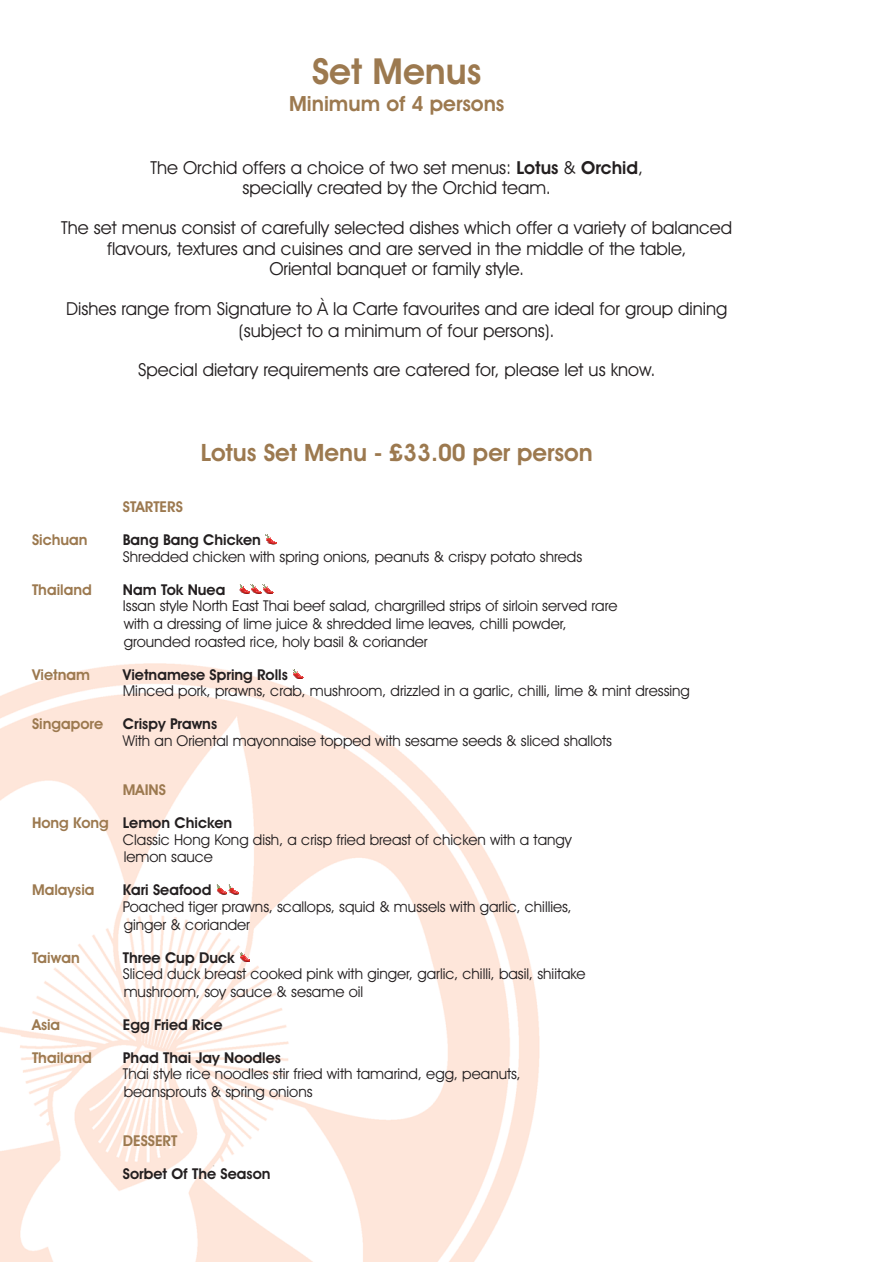
<style>
.page{position:relative;width:893px;height:1262px;background:#fff}
.page>*{position:absolute;margin:0;border:0;box-sizing:border-box;transform-origin:0 0}
.t1{font:700 36px "Avant Garde IT Cby BT";color:#9c794f}
.t2{font:700 24px "Avant Garde IT Cby BT";color:#9c794f}
.t3{font:700 21px "Avant Garde IT Cby BT";color:#9c794f}
.t4{font:18px/21.6px "Avant Garde IT Cby BT";color:#231f20;text-align:center}
.t5{font:15px/17.9px "Avant Garde IT Cby BT";color:#231f20}
.t6{font:700 15px "Avant Garde IT Cby BT";color:#231f20}
.t7{font:700 15px/32.8px "Avant Garde IT Cby BT";color:#9c794f}
.s1{font-weight:700}
.s2{color:#231f20}
</style>
<div class="page">
<img style="left:0;top:663px;width:540px;height:598px">
<svg style="left:266px;top:534px;width:10px;height:11px"></svg>
<svg style="left:239px;top:584px;width:34px;height:10px"></svg>
<svg style="left:293px;top:669px;width:10px;height:11px"></svg>
<svg style="left:216px;top:884px;width:22px;height:11px"></svg>
<svg style="left:239px;top:952px;width:11px;height:10px"></svg>
<h1 class="t1" style="left:312px;top:59px;width:171px">Set Menus</h1>
<h3 class="t3" style="left:289px;top:96px;width:217px">Minimum of 4 persons</h3>
<p class="t4" style="left:150px;top:160px;width:494px;line-height:19.8px">The Orchid offers a choice of two set menus: <span class="s1">Lotus</span> &amp; <span class="s1">Orchid</span>, specially created by the Orchid team.</p>
<p class="t4" style="left:61px;top:218px;width:672px">The set menus consist of carefully selected dishes which offer a variety of balanced flavours, textures and cuisines and are served in the middle of the table,</p>
<p class="t4" style="left:269px;top:260px;width:256px">Oriental banquet or family style.</p>
<p class="t4" style="left:66px;top:300px;width:662px">Dishes range from Signature to À la Carte favourites and are ideal for group dining (subject to a minimum of four persons).</p>
<p class="t4" style="left:138px;top:361px;width:518px">Special dietary requirements are catered for, please let us know.</p>
<p class="t7" style="left:123px;top:492px;width:61px">STARTERS</p>
<h2 class="t2" style="left:201px;top:444px;width:393px">Lotus Set Menu - £33.00 per person</h2>
<p class="t7" style="left:32px;top:525px;width:57px">Sichuan</p>
<p class="t6" style="left:123px;top:534px;width:139px">Bang Bang Chicken</p>
<p class="t5" style="left:123px;top:549px;width:461px">Shredded chicken with spring onions, peanuts &amp; crispy potato shreds</p>
<p class="t7" style="left:32px;top:574px;width:61px">Thailand</p>
<p class="t6" style="left:123px;top:584px;width:104px">Nam Tok Nuea</p>
<p class="t5" style="left:123px;top:598px;width:496px">Issan style North East Thai beef salad, chargrilled strips of sirloin served rare with a dressing of lime juice &amp; shredded lime leaves, chilli powder, grounded roasted rice, holy basil &amp; coriander</p>
<p class="t7" style="left:32px;top:659px;width:60px">Vietnam</p>
<p class="t6" style="left:123px;top:669px;width:166px">Vietnamese Spring Rolls</p>
<p class="t5" style="left:123px;top:683px;width:568px">Minced pork, prawns, crab, mushroom, drizzled in a garlic, chilli, lime &amp; mint dressing</p>
<p class="t7" style="left:32px;top:709px;width:73px">Singapore</p>
<p class="t6" style="left:123px;top:718px;width:96px">Crispy Prawns</p>
<p class="t5" style="left:123px;top:733px;width:490px">With an Oriental mayonnaise topped with sesame seeds &amp; sliced shallots</p>
<p class="t7" style="left:32px;top:775px;width:202px;text-indent:91px">MAINS<br>Hong Kong <span class="s2">Lemon Chicken</span></p>
<p class="t5" style="left:123px;top:832px;width:450px">Classic Hong Kong dish, a crisp fried breast of chicken with a tangy lemon sauce</p>
<p class="t7" style="left:32px;top:875px;width:64px">Malaysia</p>
<p class="t6" style="left:123px;top:884px;width:90px">Kari Seafood</p>
<p class="t5" style="left:123px;top:899px;width:450px">Poached tiger prawns, scallops, squid &amp; mussels with garlic, chillies, ginger &amp; coriander</p>
<p class="t7" style="left:32px;top:942px;width:49px">Taiwan</p>
<p class="t6" style="left:123px;top:951px;width:113px">Three Cup Duck</p>
<p class="t5" style="left:123px;top:966px;width:464px">Sliced duck breast cooked pink with ginger, garlic, chilli, basil, shiitake mushroom, soy sauce &amp; sesame oil</p>
<p class="t7" style="left:32px;top:1009px;width:30px">Asia</p>
<p class="t6" style="left:123px;top:1019px;width:101px">Egg Fried Rice</p>
<p class="t7" style="left:32px;top:1042px;width:61px">Thailand</p>
<p class="t6" style="left:123px;top:1052px;width:160px">Phad Thai Jay Noodles</p>
<p class="t5" style="left:123px;top:1066px;width:399px">Thai style rice noodles stir fried with tamarind, egg, peanuts, beansprouts &amp; spring onions</p>
<p class="t7" style="left:123px;top:1126px;width:56px">DESSERT</p>
<p class="t6" style="left:123px;top:1168px;width:149px">Sorbet Of The Season</p>
</div>
